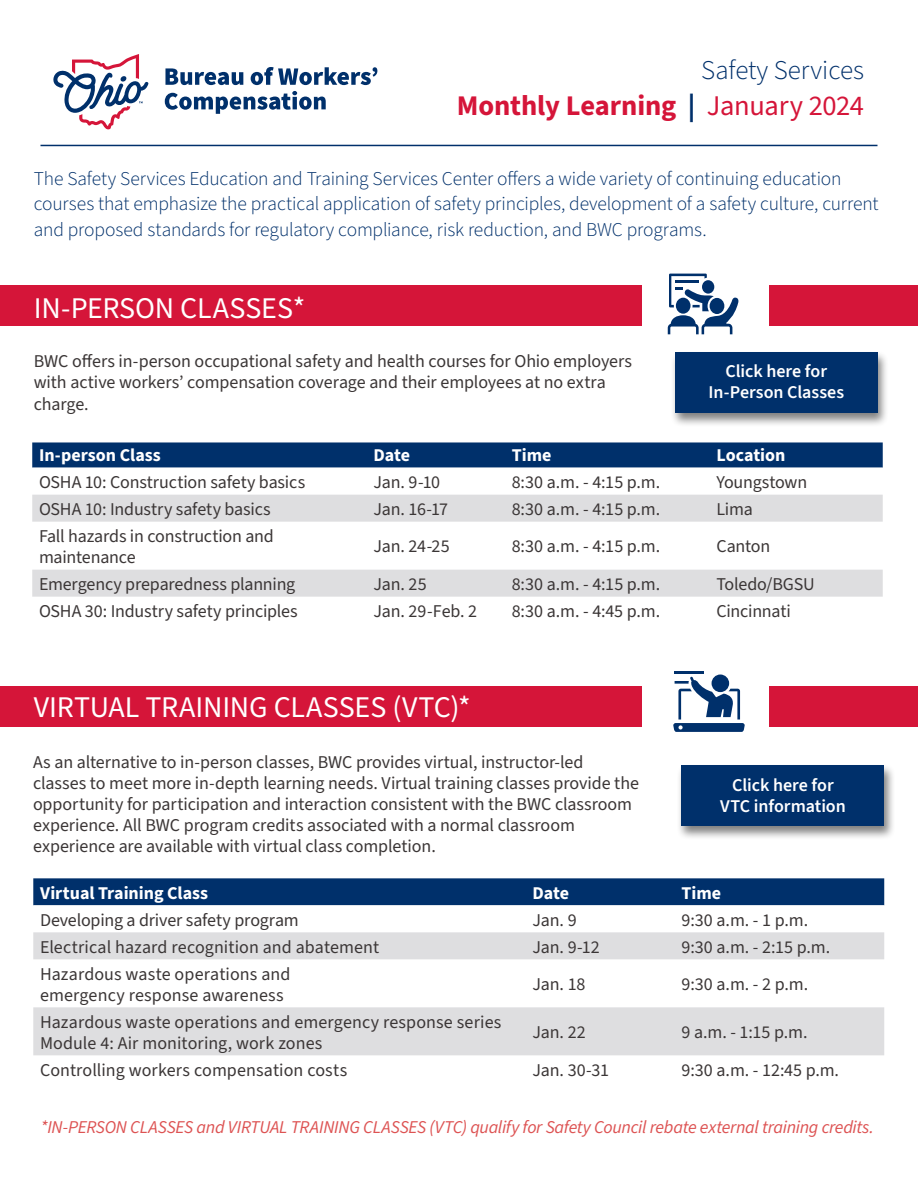
<style>
.page{position:relative;width:918px;height:1188px;background:#fff}
.page>*{position:absolute;margin:0;border:0;box-sizing:border-box;transform-origin:0 0}
.t1{font:30px "Source Sans 3";letter-spacing:-.005em;color:#fff}
.t2{font:700 28.5px "Source Sans 3";letter-spacing:-.005em;color:#d51539}
.t3{font:300 27px "Source Sans 3";color:#00306b}
.t4{font:300 19.5px/25.5px "Source Sans 3";letter-spacing:-.01em;color:#00306b}
.t5{font:18px/21px "Source Sans 3";letter-spacing:-.005em;color:#3b3636}
.t6{font:italic 18px "Source Sans 3";letter-spacing:-.02em;color:#dd5353}
.Paragraph_Style_5{font:700 18px "Source Sans 3";color:#fff}
.t7{font:600 18px/21px "Source Sans 3";letter-spacing:-.005em;color:#fff;text-align:center}
.s1{color:#00306b}
.s2{font-weight:400}
</style>
<div class="page">
<hr style="left:40px;top:145px;width:838px;height:1px;background:#00306b">
<svg style="left:668px;top:274px;width:71px;height:60px"></svg>
<div style="left:710px;top:298px;width:14px;height:16px;background:#00306b;border-radius:50%"></div>
<div style="left:770px;top:285px;width:148px;height:41px;background:#d51539"></div>
<div style="left:0;top:285px;width:641px;height:41px;background:#d51539"></div>
<div style="left:712px;top:675px;width:17px;height:17px;background:#00306b;border-radius:50%"></div>
<hr style="left:675px;top:671px;width:29px;height:3px;background:#00306b">
<svg style="left:673px;top:677px;width:72px;height:55px"></svg>
<div style="left:0;top:686px;width:641px;height:40px;background:#d51539"></div>
<div style="left:770px;top:686px;width:148px;height:40px;background:#d51539"></div>
<svg style="left:53px;top:54px;width:96px;height:76px"></svg>
<svg style="left:165px;top:68px;width:78px;height:17px"></svg>
<svg style="left:251px;top:67px;width:126px;height:18px"></svg>
<svg style="left:165px;top:91px;width:161px;height:23px"></svg>
<div style="left:670px;top:350px;width:219px;height:77px;background:#000;opacity:.5"></div>
<div style="left:675px;top:352px;width:203px;height:61px;background:#00306b"></div>
<svg style="left:32px;top:442px;width:851px;height:26px;background:#0a3870"></svg>
<svg style="left:33px;top:494px;width:849px;height:1px"></svg>
<svg style="left:32px;top:495px;width:851px;height:102px;fill:#dedee0"></svg>
<div style="left:676px;top:763px;width:220px;height:77px;background:#000;opacity:.5"></div>
<div style="left:682px;top:766px;width:202px;height:60px;background:#00306b"></div>
<div style="left:33px;top:878px;width:851px;height:27px;background:#00306b"></div>
<svg style="left:33px;top:905px;width:851px;height:151px"></svg>
<svg style="left:33px;top:932px;width:851px;height:123px;fill:#dedee0"></svg>
<p class="t3" style="left:701px;top:52px;width:164px">Safety Services</p>
<p class="t2" style="left:457px;top:86px;width:409px">Monthly Learning <span class="s1">|</span> <span class="s2">January 2024</span></p>
<p class="t4" style="left:34px;top:166px;width:846px">The Safety Services Education and Training Services Center offers a wide variety of continuing education courses that emphasize the practical application of safety principles, development of a safety culture, current and proposed standards for regulatory compliance, risk reduction, and BWC programs.</p>
<p class="t1" style="left:34px;top:288px;width:273px">IN-PERSON CLASSES*</p>
<p class="t5" style="left:34px;top:351px;width:600px;line-height:21.8px">BWC offers in-person occupational safety and health courses for Ohio employers with active workers’ compensation coverage and their employees at no extra charge.</p>
<p class="t7" style="left:709px;top:361px;width:137px">Click here for<br>In-Person Classes</p>
<p class="Paragraph_Style_5" style="left:39px;top:443px;width:123px">In-person Class</p>
<p class="Paragraph_Style_5" style="left:373px;top:443px;width:38px">Date</p>
<p class="Paragraph_Style_5" style="left:512px;top:443px;width:41px">Time</p>
<p class="Paragraph_Style_5" style="left:716px;top:443px;width:71px">Location</p>
<p class="t5" style="left:39px;top:472px;width:268px">OSHA 10: Construction safety basics</p>
<p class="t5" style="left:373px;top:472px;width:68px">Jan. 9-10</p>
<p class="t5" style="left:512px;top:472px;width:150px">8:30 a.m. - 4:15 p.m.</p>
<p class="t5" style="left:716px;top:472px;width:92px">Youngstown</p>
<p class="t5" style="left:39px;top:499px;width:233px">OSHA 10: Industry safety basics</p>
<p class="t5" style="left:373px;top:499px;width:76px">Jan. 16-17</p>
<p class="t5" style="left:512px;top:499px;width:150px">8:30 a.m. - 4:15 p.m.</p>
<p class="t5" style="left:716px;top:499px;width:38px">Lima</p>
<p class="t5" style="left:39px;top:526px;width:236px">Fall hazards in construction and maintenance</p>
<p class="t5" style="left:373px;top:537px;width:78px">Jan. 24-25</p>
<p class="t5" style="left:512px;top:537px;width:150px">8:30 a.m. - 4:15 p.m.</p>
<p class="t5" style="left:716px;top:537px;width:55px">Canton</p>
<p class="t5" style="left:39px;top:574px;width:258px">Emergency preparedness planning</p>
<p class="t5" style="left:373px;top:574px;width:55px">Jan. 25</p>
<p class="t5" style="left:512px;top:574px;width:150px">8:30 a.m. - 4:15 p.m.</p>
<p class="t5" style="left:716px;top:574px;width:100px">Toledo/BGSU</p>
<p class="t5" style="left:39px;top:601px;width:260px">OSHA 30: Industry safety principles</p>
<p class="t5" style="left:373px;top:601px;width:105px">Jan. 29-Feb. 2</p>
<p class="t5" style="left:512px;top:601px;width:150px">8:30 a.m. - 4:45 p.m.</p>
<p class="t5" style="left:716px;top:601px;width:76px">Cincinnati</p>
<p class="t1" style="left:34px;top:687px;width:439px">VIRTUAL TRAINING CLASSES (VTC)*</p>
<p class="t5" style="left:33px;top:752px;width:608px">As an alternative to in-person classes, BWC provides virtual, instructor-led classes to meet more in-depth learning needs. Virtual training classes provide the opportunity for participation and interaction consistent with the BWC classroom experience. All BWC program credits associated with a normal classroom experience are available with virtual class completion.</p>
<p class="t7" style="left:720px;top:775px;width:127px">Click here for<br>VTC information</p>
<p class="Paragraph_Style_5" style="left:40px;top:881px;width:170px">Virtual Training Class</p>
<p class="Paragraph_Style_5" style="left:532px;top:881px;width:38px">Date</p>
<p class="Paragraph_Style_5" style="left:681px;top:881px;width:41px">Time</p>
<p class="t5" style="left:40px;top:910px;width:260px">Developing a driver safety program</p>
<p class="t5" style="left:532px;top:910px;width:46px">Jan. 9</p>
<p class="t5" style="left:681px;top:910px;width:128px">9:30 a.m. - 1 p.m.</p>
<p class="t5" style="left:40px;top:937px;width:341px">Electrical hazard recognition and abatement</p>
<p class="t5" style="left:532px;top:937px;width:69px">Jan. 9-12</p>
<p class="t5" style="left:681px;top:937px;width:150px">9:30 a.m. - 2:15 p.m.</p>
<p class="t5" style="left:40px;top:964px;width:252px">Hazardous waste operations and emergency response awareness</p>
<p class="t5" style="left:532px;top:974px;width:54px">Jan. 18</p>
<p class="t5" style="left:681px;top:974px;width:128px">9:30 a.m. - 2 p.m.</p>
<p class="t5" style="left:40px;top:1012px;width:463px">Hazardous waste operations and emergency response series<br>Module 4: Air monitoring, work zones</p>
<p class="t5" style="left:532px;top:1022px;width:55px">Jan. 22</p>
<p class="t5" style="left:681px;top:1022px;width:128px">9 a.m. - 1:15 p.m.</p>
<p class="t5" style="left:40px;top:1060px;width:309px">Controlling workers compensation costs</p>
<p class="t5" style="left:532px;top:1060px;width:78px">Jan. 30-31</p>
<p class="t5" style="left:681px;top:1060px;width:159px">9:30 a.m. - 12:45 p.m.</p>
<p class="t6" style="left:40px;top:1115px;width:835px">*IN-PERSON CLASSES and VIRTUAL TRAINING CLASSES (VTC) qualify for Safety Council rebate external training credits.</p>
</div>
